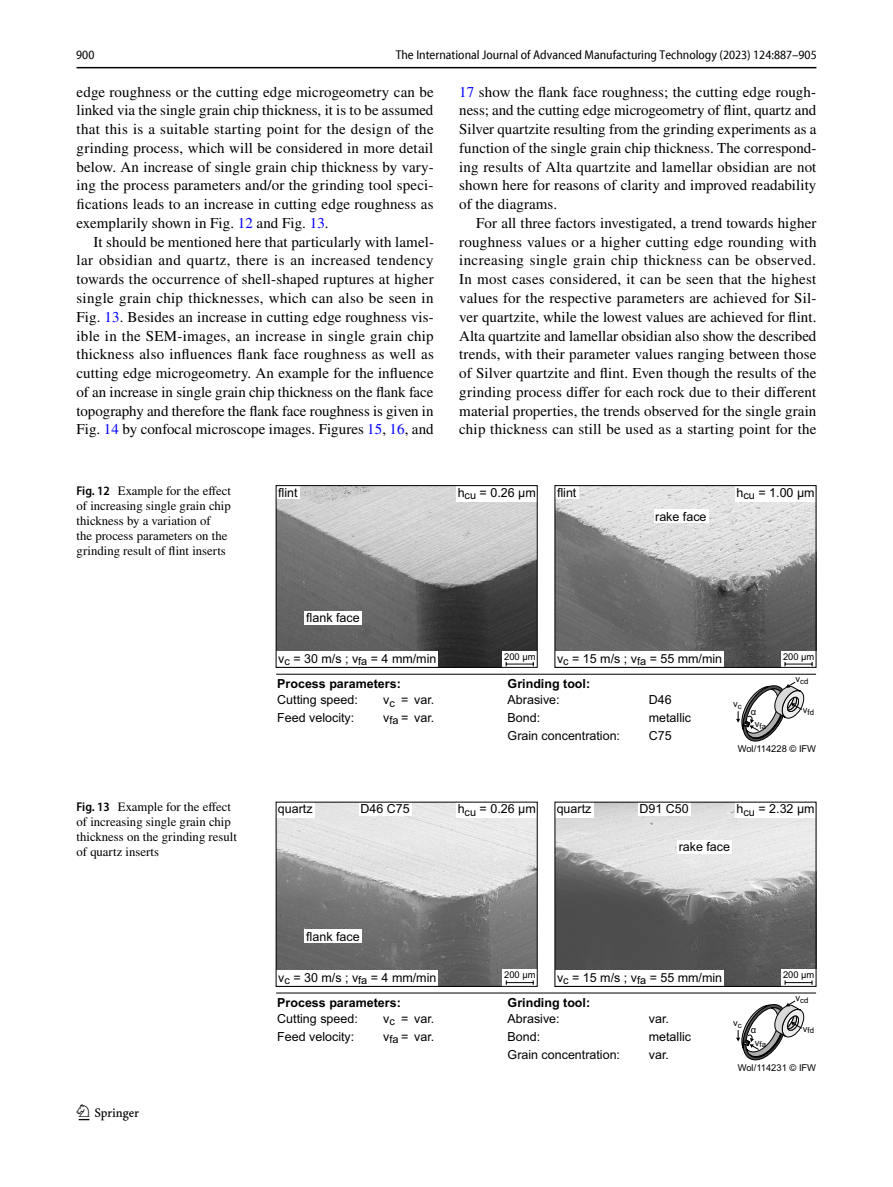
<style>
.page{position:relative;width:893px;height:1187px;background:#fff}
.page>*{position:absolute;margin:0;border:0;box-sizing:border-box;transform-origin:0 0}
.t1{font:22.5px "Springnew Regular 2";color:#000}
.t2{font:15px/18.8px "STIX";letter-spacing:.005em;color:#000;text-align:justify}
.t3{font:12.75px/15px "STIX";color:#000}
.t4{font:semi-condensed 12.75px "Myriad Pro Unic";color:#000}
.t5{font:12.45px "Arial MT14";color:#000}
.t6{font:12.45px "Arial MT13";color:#000}
.t7{font:12.45px "Arial Bold MT6";color:#000}
.t8{font:12.45px "Arial Bold MT7";color:#000}
.t9{font:10.95px "Arial MT13";color:#000}
.t10{font:10.95px "Arial MT14";color:#000}
.t11{font:9.3px "Arial MT13";color:#000}
.t12{font:9.3px "Arial MT14";color:#000}
.t13{font:7.8px "Arial MT13";color:#000}
.t14{font:7.8px "Arial MT14";color:#000}
.s1{color:#00f}
.s2{font-family:"Myriad Pro";font-weight:600;font-stretch:semi-condensed}
</style>
<div class="page">
<hr style="left:77px;top:67px;width:739px;height:1px;background:#000">
<hr style="left:276px;top:673px;width:540px;height:1px;background:#000">
<svg style="left:736px;top:681px;width:69px;height:61px"></svg>
<svg style="left:276px;top:485px;width:540px;height:183px;background:#9c9c9c"></svg>
<hr style="left:276px;top:992px;width:540px;height:1px;background:#000">
<svg style="left:736px;top:1000px;width:69px;height:61px"></svg>
<svg style="left:276px;top:801px;width:540px;height:186px"></svg>
<p class="t4" style="left:76px;top:50px;width:20px">900</p>
<p class="t4" style="left:396px;top:50px;width:423px">The International Journal of Advanced Manufacturing Technology (2023) 124:887–905</p>
<p class="t2" style="left:77px;top:83px;width:359px">edge roughness or the cutting edge microgeometry can be linked via the single grain chip thickness, it is to be assumed that this is a suitable starting point for the design of the grinding process, which will be considered in more detail below. An increase of single grain chip thickness by vary&shy;ing the process parameters and/or the grinding tool speci&shy;fications leads to an increase in cutting edge roughness as exemplarily shown in Fig. <span class="s1">12</span> and Fig. <span class="s1">13</span>.</p>
<p class="t2" style="left:77px;top:233px;width:359px;text-indent:17px">It should be mentioned here that particularly with lamel&shy;lar obsidian and quartz, there is an increased tendency towards the occurrence of shell-shaped ruptures at higher single grain chip thicknesses, which can also be seen in Fig. <span class="s1">13</span>. Besides an increase in cutting edge roughness vis&shy;ible in the SEM-images, an increase in single grain chip thickness also influences flank face roughness as well as cutting edge microgeometry. An example for the influence of an increase in single grain chip thickness on the flank face topography and therefore the flank face roughness is given in Fig. <span class="s1">14</span> by confocal microscope images. Figures <span class="s1">15</span>, <span class="s1">16</span>, and</p>
<p class="t3" style="left:77px;top:484px;width:156px"><span class="s2">Fig. 12</span> Example for the effect of increasing single grain chip thickness by a variation of<br>the process parameters on the grinding result of flint inserts</p>
<p class="t6" style="left:278px;top:484px;width:21px">flint</p>
<p class="t2" style="left:459px;top:83px;width:359px"><span class="s1">17</span> show the flank face roughness; the cutting edge rough&shy;ness; and the cutting edge microgeometry of flint, quartz and Silver quartzite resulting from the grinding experiments as a function of the single grain chip thickness. The correspond&shy;ing results of Alta quartzite and lamellar obsidian are not shown here for reasons of clarity and improved readability of the diagrams.</p>
<p class="t2" style="left:459px;top:214px;width:359px;text-indent:17px">For all three factors investigated, a trend towards higher roughness values or a higher cutting edge rounding with increasing single grain chip thickness can be observed.<br>In most cases considered, it can be seen that the highest values for the respective parameters are achieved for Sil&shy;ver quartzite, while the lowest values are achieved for flint.<br>Alta quartzite and lamellar obsidian also show the described trends, with their parameter values ranging between those of Silver quartzite and flint. Even though the results of the grinding process differ for each rock due to their different material properties, the trends observed for the single grain chip thickness can still be used as a starting point for the</p>
<p class="t6" style="left:465px;top:484px;width:73px"><sub>cu</sub> 0.26 µm</p>
<p class="t6" style="left:557px;top:484px;width:21px">flint</p>
<p class="t6" style="left:736px;top:484px;width:31px">h =</p>
<p class="t6" style="left:743px;top:484px;width:73px"><sub>cu</sub> 1.00 µm</p>
<p class="t6" style="left:458px;top:484px;width:31px">h =</p>
<p class="t6" style="left:655px;top:508px;width:53px">rake face</p>
<p class="t3" style="left:77px;top:800px;width:162px"><span class="s2">Fig. 13</span> Example for the effect of increasing single grain chip thickness on the grinding result of quartz inserts</p>
<h1 class="t1" style="left:79px;top:1104px;width:62px">1 3</h1>
<p class="t6" style="left:306px;top:609px;width:55px">flank face</p>
<p class="t6" style="left:278px;top:650px;width:101px">v = 30 m/s ; v =</p>
<p class="t11" style="left:504px;top:650px;width:33px">200 µm</p>
<p class="t9" style="left:284px;top:653px;width:7px">c</p>
<p class="t9" style="left:358px;top:653px;width:5px">f</p>
<p class="t6" style="left:361px;top:650px;width:77px"><sub>a</sub> 4 mm/min</p>
<p class="t6" style="left:557px;top:650px;width:101px">v = 15 m/s ; v =</p>
<p class="t9" style="left:563px;top:653px;width:7px">c</p>
<p class="t9" style="left:637px;top:653px;width:5px">f</p>
<p class="t6" style="left:640px;top:650px;width:84px"><sub>a</sub> 55 mm/min</p>
<p class="t11" style="left:783px;top:650px;width:33px">200 µm</p>
<p class="t7" style="left:277px;top:674px;width:125px">Process parameters:</p>
<p class="t7" style="left:508px;top:674px;width:84px">Grinding tool:</p>
<p class="t6" style="left:277px;top:691px;width:82px">Cutting speed:</p>
<p class="t6" style="left:383px;top:691px;width:53px">v<sub>c</sub> = var.</p>
<p class="t6" style="left:508px;top:691px;width:54px">Abrasive:</p>
<p class="t6" style="left:649px;top:691px;width:24px">D46</p>
<p class="t6" style="left:277px;top:709px;width:79px">Feed velocity:</p>
<p class="t6" style="left:383px;top:709px;width:53px">v<sub>fa</sub> = var.</p>
<p class="t6" style="left:508px;top:709px;width:34px">Bond:</p>
<p class="t6" style="left:649px;top:709px;width:44px">metallic</p>
<p class="t6" style="left:508px;top:726px;width:114px">Grain concentration:</p>
<p class="t6" style="left:649px;top:726px;width:24px">C75</p>
<p class="t11" style="left:733px;top:697px;width:10px">v<sub>c</sub></p>
<p class="t13" style="left:795px;top:675px;width:14px"><sup>v</sup>cd</p>
<p class="t11" style="left:751px;top:705px;width:7px">α</p>
<p class="t13" style="left:803px;top:706px;width:13px"><sup>v</sup>fd</p>
<p class="t13" style="left:755px;top:720px;width:13px"><sup>v</sup>fa</p>
<p class="t11" style="left:738px;top:742px;width:80px">Wol/114228 © IFW</p>
<p class="t5" style="left:465px;top:800px;width:73px"><sub>cu</sub> 0.26 µm</p>
<p class="t5" style="left:557px;top:800px;width:36px">quartz</p>
<p class="t5" style="left:639px;top:800px;width:51px">D91 C50</p>
<p class="t5" style="left:736px;top:800px;width:31px">h =</p>
<p class="t5" style="left:743px;top:800px;width:73px"><sub>cu</sub> 2.32 µm</p>
<p class="t5" style="left:278px;top:800px;width:36px">quartz</p>
<p class="t5" style="left:361px;top:800px;width:51px">D46 C75</p>
<p class="t5" style="left:458px;top:800px;width:31px">h =</p>
<p class="t5" style="left:679px;top:838px;width:53px">rake face</p>
<p class="t5" style="left:306px;top:927px;width:55px">flank face</p>
<p class="t5" style="left:278px;top:968px;width:101px">v = 30 m/s ; v =</p>
<p class="t12" style="left:504px;top:968px;width:33px">200 µm</p>
<p class="t12" style="left:783px;top:968px;width:33px">200 µm</p>
<p class="t10" style="left:284px;top:972px;width:7px">c</p>
<p class="t10" style="left:358px;top:972px;width:5px">f</p>
<p class="t5" style="left:361px;top:968px;width:77px"><sub>a</sub> 4 mm/min</p>
<p class="t5" style="left:557px;top:968px;width:101px">v = 15 m/s ; v =</p>
<p class="t10" style="left:563px;top:972px;width:7px">c</p>
<p class="t10" style="left:637px;top:972px;width:5px">f</p>
<p class="t5" style="left:640px;top:968px;width:84px"><sub>a</sub> 55 mm/min</p>
<p class="t8" style="left:277px;top:993px;width:125px">Process parameters:</p>
<p class="t8" style="left:508px;top:993px;width:84px">Grinding tool:</p>
<p class="t5" style="left:277px;top:1010px;width:82px">Cutting speed:</p>
<p class="t5" style="left:383px;top:1010px;width:53px">v<sub>c</sub> = var.</p>
<p class="t5" style="left:508px;top:1010px;width:54px">Abrasive:</p>
<p class="t5" style="left:649px;top:1010px;width:22px">var.</p>
<p class="t5" style="left:277px;top:1027px;width:79px">Feed velocity:</p>
<p class="t5" style="left:383px;top:1027px;width:53px">v<sub>fa</sub> = var.</p>
<p class="t5" style="left:508px;top:1027px;width:34px">Bond:</p>
<p class="t5" style="left:649px;top:1027px;width:44px">metallic</p>
<p class="t5" style="left:508px;top:1045px;width:114px">Grain concentration:</p>
<p class="t5" style="left:649px;top:1045px;width:22px">var.</p>
<p class="t12" style="left:733px;top:1016px;width:10px">v<sub>c</sub></p>
<p class="t14" style="left:795px;top:994px;width:14px"><sup>v</sup>cd</p>
<p class="t12" style="left:751px;top:1023px;width:7px">α</p>
<p class="t14" style="left:803px;top:1025px;width:13px"><sup>v</sup>fd</p>
<p class="t14" style="left:755px;top:1039px;width:13px"><sup>v</sup>fa</p>
<p class="t12" style="left:738px;top:1061px;width:80px">Wol/114231 © IFW</p>
</div>
